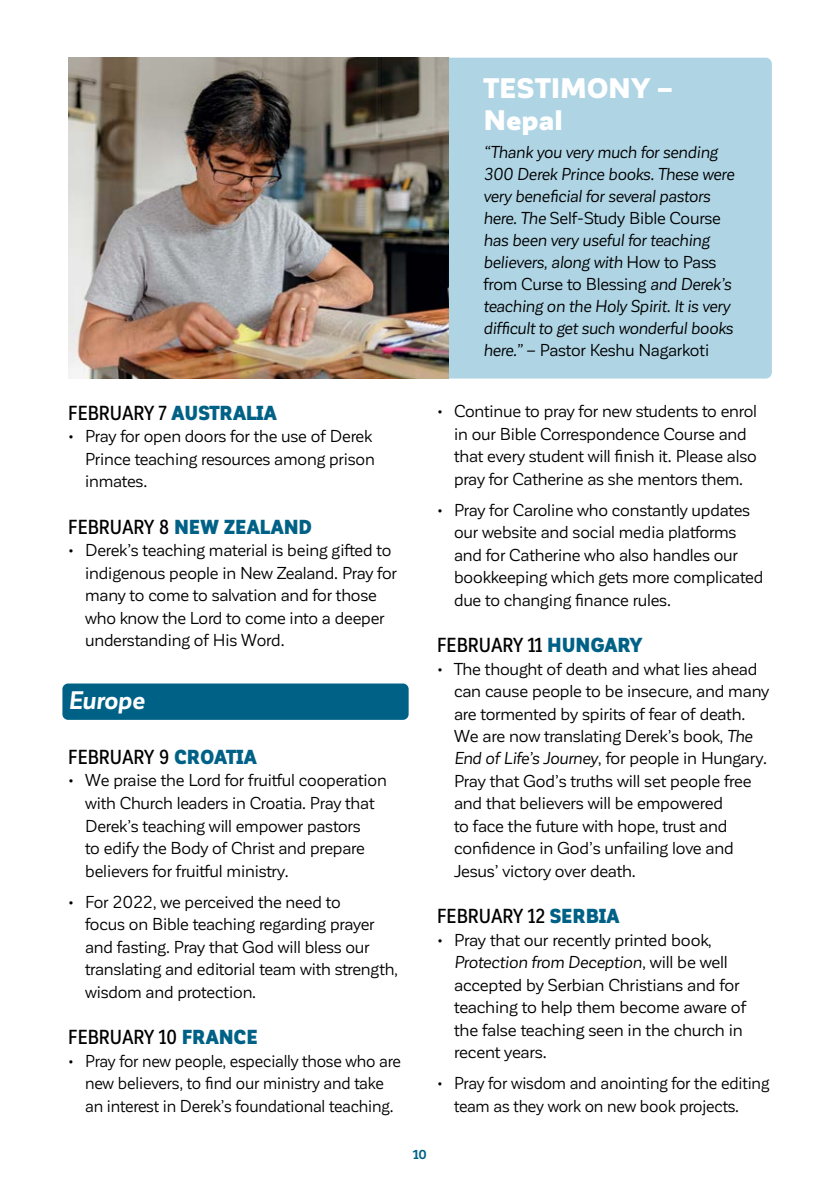
<style>
.page{position:relative;width:840px;height:1191px;background:#fff}
.page>*{position:absolute;margin:0;border:0;box-sizing:border-box;transform-origin:0 0}
.t1{font:900 27.8px/32.6px "Corporative Sans";color:#fff}
.t2{font:italic 700 25px "Corporative Sans";letter-spacing:-.015em;color:#fff}
.t3{font:500 20px "Corporative Sans Alt Cnd";letter-spacing:.005em;color:#000}
.t4{font:900 20px "Corporative Sans Alt Cnd";letter-spacing:-.005em;color:#006186}
.t5{font:17px/22.4px "Corporative Sans";letter-spacing:-.01em;color:#000}
.t6{font:italic 17px/22px "Corporative Sans";letter-spacing:-.01em;color:#000}
.t7{font:700 12.8px "Corporative Sans";color:#006186}
.s1{font-style:normal}
.s2{font-weight:900;color:#006186}
.s3{font-weight:500;color:#000}
.s4{font-style:italic}
</style>
<div class="page">
<div style="left:62px;top:683px;width:346px;height:37px;background:#006186;border-radius:6px"></div>
<div style="left:68px;top:58px;width:703px;height:320px;background:#afd5e5;border-radius:6px"></div>
<img style="left:68px;top:58px;width:380px;height:320px">
<h1 class="t1" style="left:483px;top:72px;width:191px">TESTIMONY –<br>Nepal</h1>
<p class="t6" style="left:483px;top:141px;width:252px">“Thank you very much for sending 300 Derek Prince books. These were very beneficial for several pastors here. The <span class="s1">Self-Study Bible Course </span>has been very useful for teaching believers, along with <span class="s1">How to Pass from Curse to Blessing</span> and Derek’s teaching on the Holy Spirit. It is very difficult to get such wonderful books here.” <span class="s1">– Pastor Keshu Nagarkoti</span></p>
<p class="t3" style="left:68px;top:402px;width:210px">FEBRUARY 7 <span class="s2">AUSTRALIA</span></p>
<p class="t5" style="left:85px;top:425px;width:291px;text-indent:-17px">• Pray for open doors for the use of Derek<br>Prince teaching resources among prison inmates.</p>
<p class="t4" style="left:68px;top:516px;width:245px"><span class="s3">FEBRUARY 8</span> NEW ZEALAND</p>
<p class="t5" style="left:85px;top:539px;width:313px;text-indent:-17px">• Derek’s teaching material is being gifted to indigenous people in New Zealand. Pray for many to come to salvation and for those who know the Lord to come into a deeper understanding of His Word.</p>
<h2 class="t2" style="left:68px;top:687px;width:78px">Europe</h2>
<p class="t3" style="left:68px;top:746px;width:190px">FEBRUARY 9 <span class="s2">CROATIA</span></p>
<p class="t5" style="left:85px;top:769px;width:303px;text-indent:-17px">• We praise the Lord for fruitful cooperation with Church leaders in Croatia. Pray that Derek’s teaching will empower pastors<br>to edify the Body of Christ and prepare believers for fruitful ministry.</p>
<p class="t5" style="left:85px;top:890px;width:314px;text-indent:-17px">• For 2022, we perceived the need to<br>focus on Bible teaching regarding prayer and fasting. Pray that God will bless our translating and editorial team with strength, wisdom and protection.</p>
<p class="t3" style="left:68px;top:1026px;width:190px">FEBRUARY 10 <span class="s2">FRANCE</span></p>
<p class="t5" style="left:68px;top:1049px;width:334px;text-align:center">• Pray for new people, especially those who are new believers, to find our ministry and take<br>an interest in Derek’s foundational teaching.</p>
<p class="t5" style="left:454px;top:400px;width:304px;text-indent:-17px">• Continue to pray for new students to enrol in our Bible Correspondence Course and that every student will finish it. Please also pray for Catherine as she mentors them.</p>
<p class="t5" style="left:454px;top:499px;width:310px;text-indent:-17px">• Pray for Caroline who constantly updates our website and social media platforms and for Catherine who also handles our bookkeeping which gets more complicated due to changing finance rules.</p>
<p class="t3" style="left:437px;top:634px;width:207px">FEBRUARY 11 <span class="s2">HUNGARY</span></p>
<p class="t5" style="left:454px;top:657px;width:316px;text-indent:-17px">• The thought of death and what lies ahead can cause people to be insecure, and many are tormented by spirits of fear of death.<br>We are now translating Derek’s book, <span class="s4">The End of Life’s Journey</span>, for people in Hungary.<br>Pray that God’s truths will set people free and that believers will be empowered<br>to face the future with hope, trust and confidence in God’s unfailing love and Jesus’ victory over death.</p>
<p class="t3" style="left:437px;top:905px;width:184px">FEBRUARY 12 <span class="s2">SERBIA</span></p>
<p class="t5" style="left:454px;top:928px;width:293px;text-indent:-17px">• Pray that our recently printed book, <span class="s4">Protection from Deception</span>, will be well accepted by Serbian Christians and for teaching to help them become aware of the false teaching seen in the church in recent years.</p>
<p class="t5" style="left:454px;top:1072px;width:316px;text-indent:-17px">• Pray for wisdom and anointing for the editing team as they work on new book projects.</p>
<p class="t7" style="left:413px;top:1147px;width:15px">10</p>
</div>
